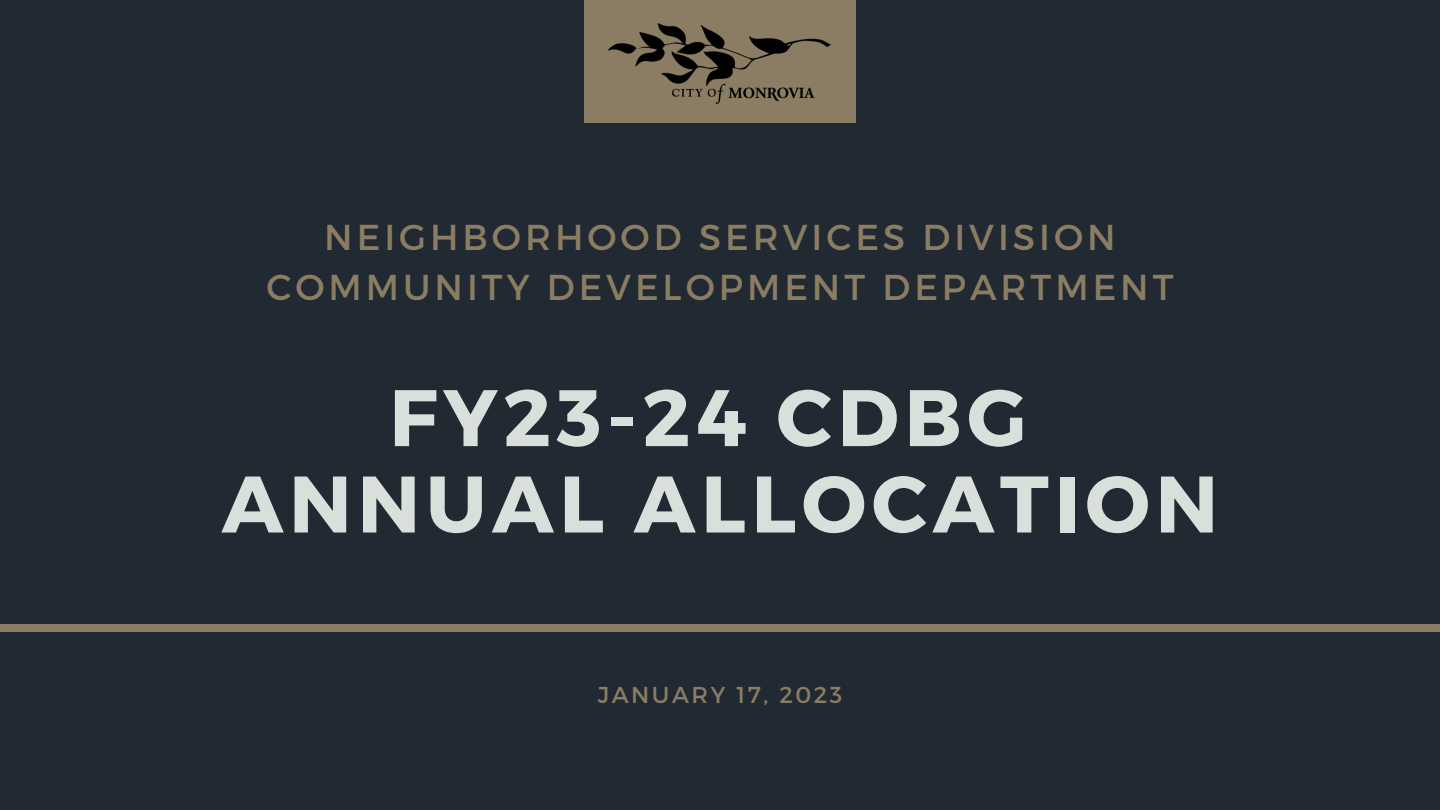
<style>
.page{position:relative;width:1440px;height:810px;background:#212932}
.page>*{position:absolute;margin:0;border:0;box-sizing:border-box;transform-origin:0 0}
.t1{font:700 80px/86.4px "Montserrat";letter-spacing:.07em;color:#d9dfdb;text-align:center}
.t2{font:36px/50.2px "Montserrat";letter-spacing:.11em;color:#8a7d63;text-align:center}
.t3{font:23px "Montserrat";letter-spacing:.11em;color:#8a7d63}
</style>
<div class="page">
<div style="left:0;top:624px;width:1440px;height:8px;background:#8a7d63"></div>
<div style="left:584px;top:0;width:272px;height:123px;background:#8a7d63"></div>
<img style="left:609px;top:23px;width:222px;height:81px">
<p class="t2" style="left:266px;top:210px;width:909px">NEIGHBORHOOD SERVICES DIVISION<br>COMMUNITY DEVELOPMENT DEPARTMENT</p>
<h1 class="t1" style="left:222px;top:370px;width:998px">FY23-24 CDBG<br>ANNUAL ALLOCATION</h1>
<p class="t3" style="left:598px;top:679px;width:246px">JANUARY 17, 2023</p>
</div>
